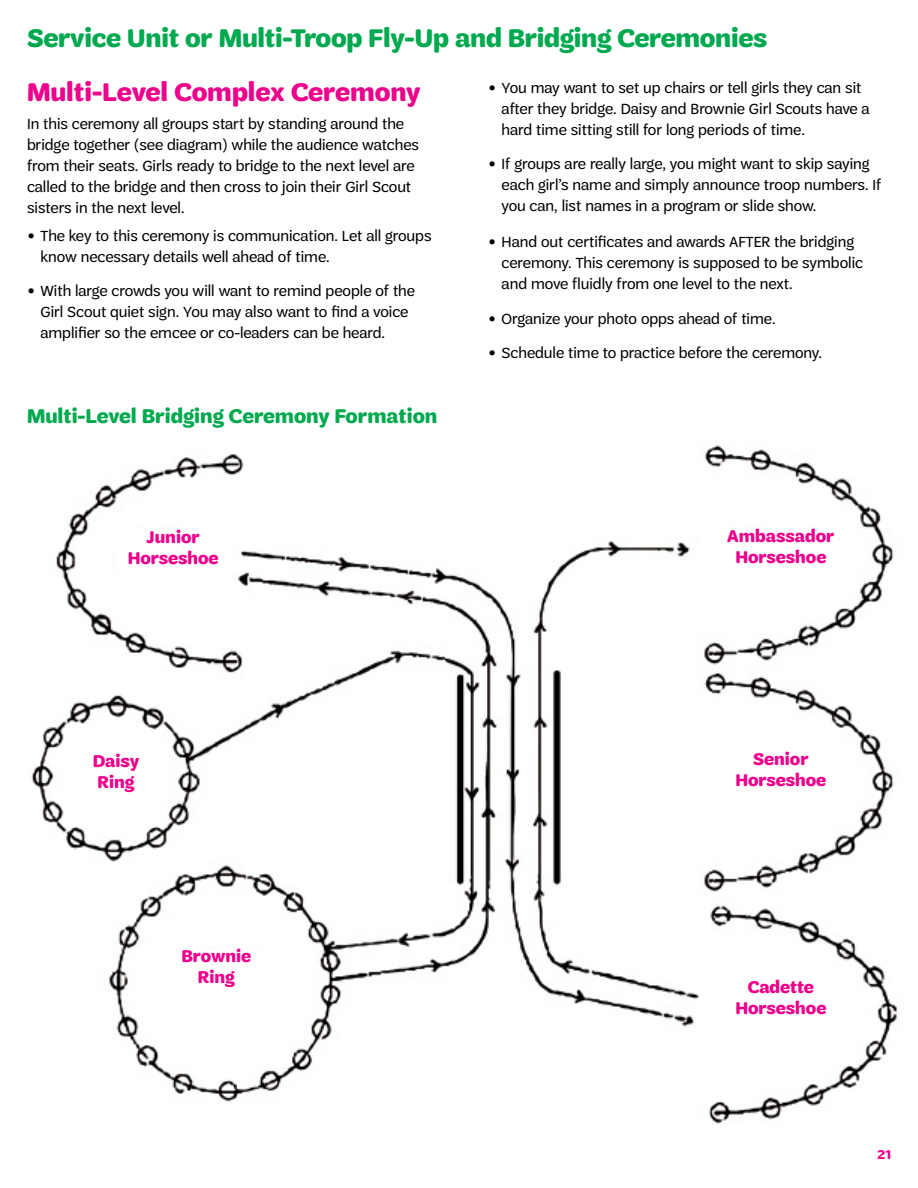
<style>
.page{position:relative;width:918px;height:1188px;background:#fff}
.page>*{position:absolute;margin:0;border:0;box-sizing:border-box;transform-origin:0 0}
.t1{font:700 27px "Trefoil Sans";letter-spacing:-.01em;color:#00a94f}
.t2{font:700 27px "Trefoil Sans";color:#ec008c}
.t3{font:700 21px "Trefoil Sans";color:#00a94f}
.t4{font:700 18px/21px "Trefoil Sans";color:#ec008c;text-align:center}
.t5{font:15.75px/21px "Trefoil Sans";color:#000}
.t6{font:700 13.5px "Trefoil Sans";color:#ec008c}
.s1{font-family:"Calibri";font-size:16.5px}
</style>
<div class="page">
<img style="left:31px;top:445px;width:867px;height:679px">
<div style="left:117px;top:530px;width:112px;height:67px;background:#fff"></div>
<div style="left:160px;top:949px;width:113px;height:67px;background:#fff"></div>
<div style="left:68px;top:753px;width:96px;height:48px;background:#fff"></div>
<div style="left:725px;top:528px;width:112px;height:67px;background:#fff"></div>
<div style="left:725px;top:980px;width:112px;height:67px;background:#fff"></div>
<div style="left:725px;top:752px;width:112px;height:66px;background:#fff"></div>
<h1 class="t1" style="left:27px;top:23px;width:742px">Service Unit or Multi-Troop Fly-Up and Bridging Ceremonies</h1>
<h1 class="t2" style="left:27px;top:77px;width:395px">Multi-Level Complex Ceremony</h1>
<p class="t5" style="left:27px;top:113px;width:394px">In this ceremony all groups start by standing around the bridge together (see diagram) while the audience watches from their seats. Girls ready to bridge to the next level are called to the bridge and then cross to join their Girl Scout sisters in the next level.</p>
<p class="t5" style="left:40px;top:225px;width:393px;text-indent:-14px"><span class="s1">•</span> The key to this ceremony is communication. Let all groups know necessary details well ahead of time.</p>
<p class="t5" style="left:40px;top:281px;width:376px;text-indent:-14px"><span class="s1">•</span> With large crowds you will want to remind people of the<br>Girl Scout quiet sign. You may also want to find a voice amplifier so the emcee or co-leaders can be heard.</p>
<h2 class="t3" style="left:27px;top:404px;width:412px">Multi-Level Bridging Ceremony Formation</h2>
<p class="t4" style="left:128px;top:527px;width:92px">Junior<br>Horseshoe</p>
<p class="t5" style="left:502px;top:77px;width:369px;text-indent:-14px"><span class="s1">•</span> You may want to set up chairs or tell girls they can sit after they bridge. Daisy and Brownie Girl Scouts have a hard time sitting still for long periods of time.</p>
<p class="t5" style="left:502px;top:154px;width:381px;text-indent:-14px"><span class="s1">•</span> If groups are really large, you might want to skip saying each girl’s name and simply announce troop numbers. If you can, list names in a program or slide show.</p>
<p class="t5" style="left:502px;top:232px;width:363px;text-indent:-14px"><span class="s1">•</span> Hand out certificates and awards AFTER the bridging ceremony. This ceremony is supposed to be symbolic and move fluidly from one level to the next.</p>
<p class="t5" style="left:488px;top:308px;width:289px"><span class="s1">•</span> Organize your photo opps ahead of time.</p>
<p class="t5" style="left:488px;top:343px;width:336px"><span class="s1">•</span> Schedule time to practice before the ceremony.</p>
<p class="t4" style="left:727px;top:525px;width:109px">Ambassador<br>Horseshoe</p>
<p class="t4" style="left:93px;top:750px;width:48px;text-align:left">Daisy<br>Ring</p>
<p class="t4" style="left:181px;top:946px;width:71px">Brownie<br>Ring</p>
<p class="t4" style="left:735px;top:749px;width:92px">Senior<br>Horseshoe</p>
<p class="t4" style="left:735px;top:977px;width:92px">Cadette<br>Horseshoe</p>
<p class="t6" style="left:878px;top:1147px;width:15px">21</p>
</div>
